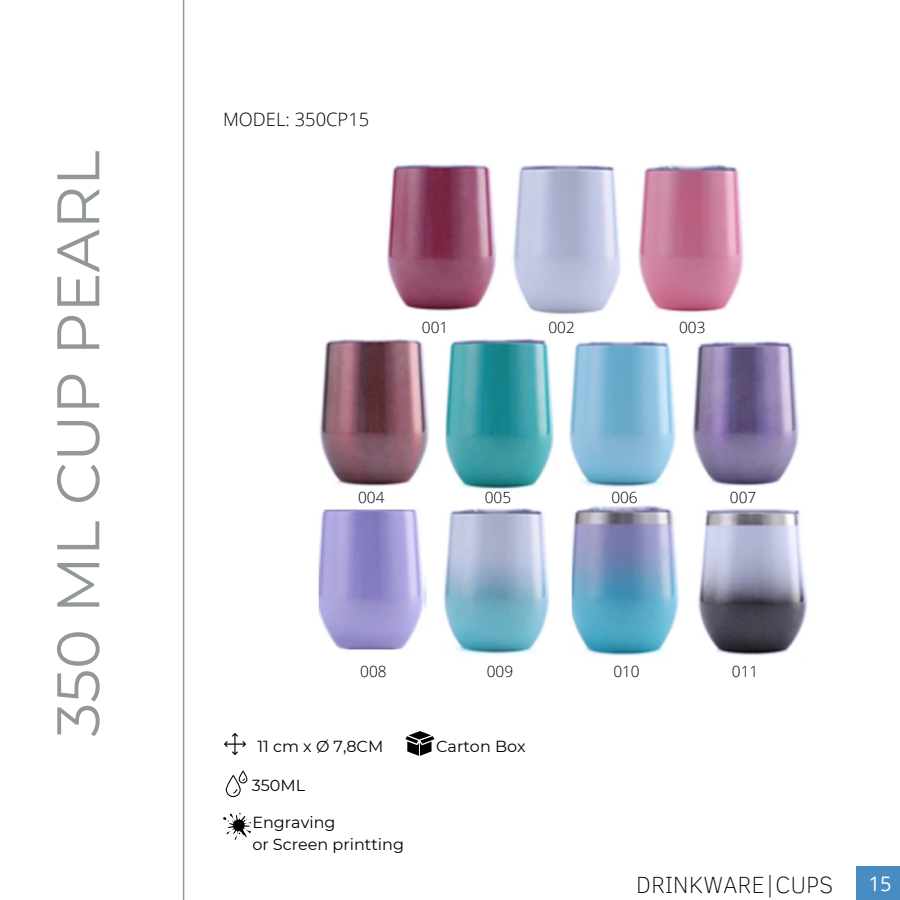
<style>
.page{position:relative;width:900px;height:900px;background:#fff}
.page>*{position:absolute;margin:0;border:0;box-sizing:border-box;transform-origin:0 0}
.t1{font:60px "Montserrat";color:#929799}
.t2{font:100 24px "Clear Sans";color:#000}
.t3{font:20px "Open Sans";color:#fff}
.t4{font:300 18.4px "Open Sans";color:#000}
.t5{font:16px "Montserrat";color:#000}
.t6{font:300 15.44px "Open Sans";color:#000}
</style>
<div class="page">
<div style="left:856px;top:866px;width:44px;height:34px;background:#478dc3"></div>
<hr style="left:183px;top:0;width:1px;height:900px;background:#929799">
<img style="left:224px;top:733px;width:23px;height:23px">
<svg style="left:405px;top:731px;width:30px;height:25px"></svg>
<svg style="left:226px;top:771px;width:21px;height:26px"></svg>
<svg style="left:223px;top:813px;width:28px;height:27px"></svg>
<img style="left:318px;top:164px;width:490px;height:492px">
<p class="t1" style="left:41px;top:737px;width:588px;rotate:-90deg">350 ML CUP PEARL</p>
<p class="t4" style="left:223px;top:106px;width:148px">MODEL: 350CP15</p>
<h4 class="t6" style="left:422px;top:317px;width:28px">001</h4>
<h4 class="t6" style="left:549px;top:317px;width:28px">002</h4>
<h4 class="t6" style="left:679px;top:317px;width:28px">003</h4>
<p class="t6" style="left:358px;top:487px;width:28px">004</p>
<p class="t6" style="left:485px;top:487px;width:28px">005</p>
<p class="t6" style="left:611px;top:487px;width:28px">006</p>
<p class="t6" style="left:730px;top:487px;width:28px">007</p>
<p class="t6" style="left:360px;top:661px;width:28px">008</p>
<p class="t6" style="left:487px;top:661px;width:28px">009</p>
<p class="t6" style="left:613px;top:661px;width:28px">010</p>
<p class="t6" style="left:732px;top:661px;width:28px">011</p>
<p class="t5" style="left:257px;top:736px;width:128px">11 cm x Ø 7,8CM</p>
<p class="t5" style="left:252px;top:775px;width:55px">350ML</p>
<p class="t5" style="left:252px;top:812px;width:85px">Engraving</p>
<p class="t5" style="left:252px;top:834px;width:153px">or Screen printting</p>
<p class="t5" style="left:436px;top:736px;width:91px">Carton Box</p>
<p class="t2" style="left:636px;top:867px;width:199px">DRINKWARE|CUPS</p>
<p class="t3" style="left:869px;top:869px;width:24px">15</p>
</div>
